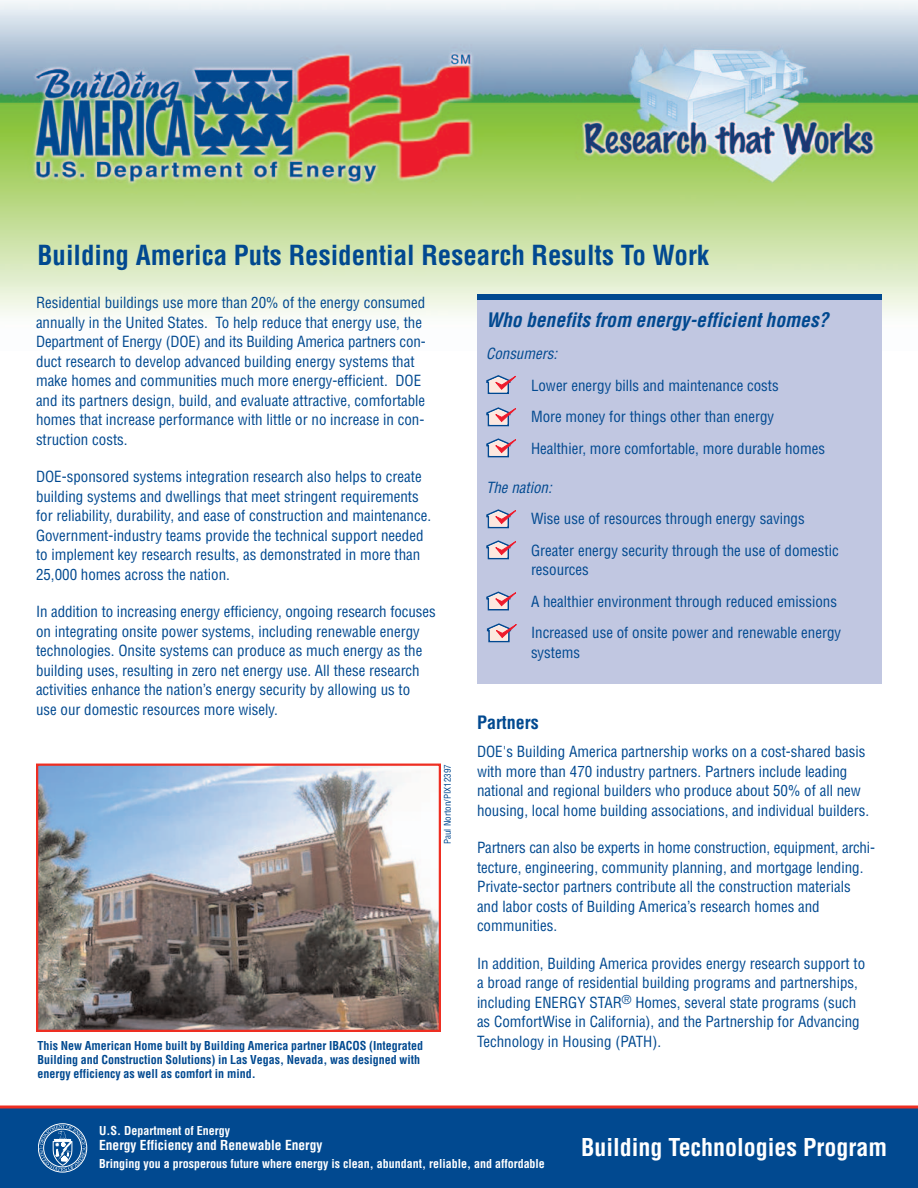
<style>
.page{position:relative;width:918px;height:1188px;background:#fff}
.page>*{position:absolute;margin:0;border:0;box-sizing:border-box;transform-origin:0 0}
.t1{font:700 condensed 27px "Helvetica";color:#014990}
.t2{font:700 condensed 24px "Helvetica";color:#fff}
.t3{font:italic 700 condensed 19.5px "Helvetica";color:#014990}
.t4{font:700 condensed 18px "Helvetica";color:#014990}
.t5{font:condensed 15px/19.5px "Helvetica";color:#014990}
.t6{font:italic condensed 15px "Helvetica";color:#014990}
.t7{font:700 condensed 13.5px "Helvetica";color:#fff}
.t8{font:700 condensed 12px/14.2px "Helvetica";color:#014990}
.t9{font:700 condensed 12px "Helvetica";color:#fff}
.t10{font:condensed 9px "Helvetica";color:#014990}
</style>
<div class="page">
<div style="left:0;top:1107px;width:918px;height:81px;background:#014990"></div>
<img style="left:0;top:1px;width:918px;height:315px">
<hr style="left:0;top:1106px;width:918px;height:2px;background:#ee2e22">
<img style="left:39px;top:767px;width:399px;height:262px">
<div style="left:36px;top:764px;width:405px;height:268px;border:2px solid #ee2e22"></div>
<div style="left:477px;top:297px;width:405px;height:387px;background:#c1c7e1"></div>
<svg style="left:486px;top:375px;width:30px;height:19px"></svg>
<svg style="left:486px;top:407px;width:30px;height:20px"></svg>
<svg style="left:486px;top:438px;width:30px;height:20px"></svg>
<svg style="left:486px;top:509px;width:30px;height:20px"></svg>
<svg style="left:486px;top:540px;width:30px;height:20px"></svg>
<svg style="left:486px;top:591px;width:30px;height:20px"></svg>
<svg style="left:486px;top:623px;width:31px;height:20px"></svg>
<div style="left:477px;top:294px;width:405px;height:6px;background:#014990"></div>
<svg style="left:38px;top:1123px;width:49px;height:49px"></svg>
<h1 class="t1" style="left:38px;top:244px;width:673px">Building America Puts Residential Research Results To Work</h1>
<p class="t5" style="left:36px;top:294px;width:391px">Residential buildings use more than 20% of the energy consumed annually in the United States. To help reduce that energy use, the Department of Energy (DOE) and its Building America partners con&shy;duct research to develop advanced building energy systems that make homes and communities much more energy-efficient. DOE and its partners design, build, and evaluate attractive, comfortable homes that increase performance with little or no increase in con&shy;struction costs.</p>
<p class="t5" style="left:36px;top:468px;width:397px">DOE-sponsored systems integration research also helps to create building systems and dwellings that meet stringent requirements for reliability, durability, and ease of construction and maintenance.<br>Government-industry teams provide the technical support needed to implement key research results, as demonstrated in more than 25,000 homes across the nation.</p>
<p class="t5" style="left:36px;top:603px;width:401px">In addition to increasing energy efficiency, ongoing research focuses on integrating onsite power systems, including renewable energy technologies. Onsite systems can produce as much energy as the building uses, resulting in zero net energy use. All these research activities enhance the nation’s energy security by allowing us to<br>use our domestic resources more wisely.</p>
<p class="t4" style="left:477px;top:715px;width:63px">Partners</p>
<p class="t5" style="left:477px;top:743px;width:394px">DOE's Building America partnership works on a cost-shared basis with more than 470 industry partners. Partners include leading national and regional builders who produce about 50% of all new housing, local home building associations, and individual builders.</p>
<p class="t5" style="left:477px;top:839px;width:400px">Partners can also be experts in home construction, equipment, archi&shy;tecture, engineering, community planning, and mortgage lending.<br>Private-sector partners contribute all the construction materials and labor costs of Building America’s research homes and communities.</p>
<p class="t5" style="left:477px;top:955px;width:390px">In addition, Building America provides energy research support to a broad range of residential building programs and partnerships, including ENERGY STAR<sup>®</sup> Homes, several state programs (such as ComfortWise in California), and the Partnership for Advancing Technology in Housing (PATH).</p>
<h3 class="t3" style="left:486px;top:312px;width:348px">Who benefits from energy -efficienthomes?</h3>
<p class="t6" style="left:486px;top:348px;width:76px">Consumers:</p>
<p class="t5" style="left:531px;top:371px;width:296px;line-height:31.5px">Lower energy bills and maintenance costs<br>More money for things other than energy<br>Healthier, more comfortable, more durable homes</p>
<p class="t6" style="left:486px;top:482px;width:70px">The nation:</p>
<p class="t5" style="left:531px;top:504px;width:309px;line-height:31.5px">Wise use of resources through energy savings<br>Greater energy security through the use of domestic</p>
<p class="t5" style="left:531px;top:555px;width:312px;line-height:31.5px">resources<br>A healthier environment through reduced emissions<br>Increased use of onsite power and renewable energy</p>
<p class="t5" style="left:531px;top:644px;width:51px">systems</p>
<p class="t10" style="left:444px;top:844px;width:81px;rotate:-90deg">Paul Norton/PIX12397</p>
<p class="t8" style="left:38px;top:1039px;width:387px">This New American Home built by Building America partner IBACOS (Integrated<br>Building and Construction Solutions) in Las Vegas, Nevada, was designed with energy efficiency as well as comfort in mind.</p>
<p class="t9" style="left:99px;top:1126px;width:132px">U.S. Department of Energy</p>
<p class="t7" style="left:99px;top:1140px;width:225px">Energy Efficiency and Renewable Energy</p>
<p class="t9" style="left:99px;top:1159px;width:447px">Bringing you a prosperous future where energy is clean, abundant, reliable, and affordable</p>
<h2 class="t2" style="left:581px;top:1138px;width:308px">Building Technologies Program</h2>
</div>
